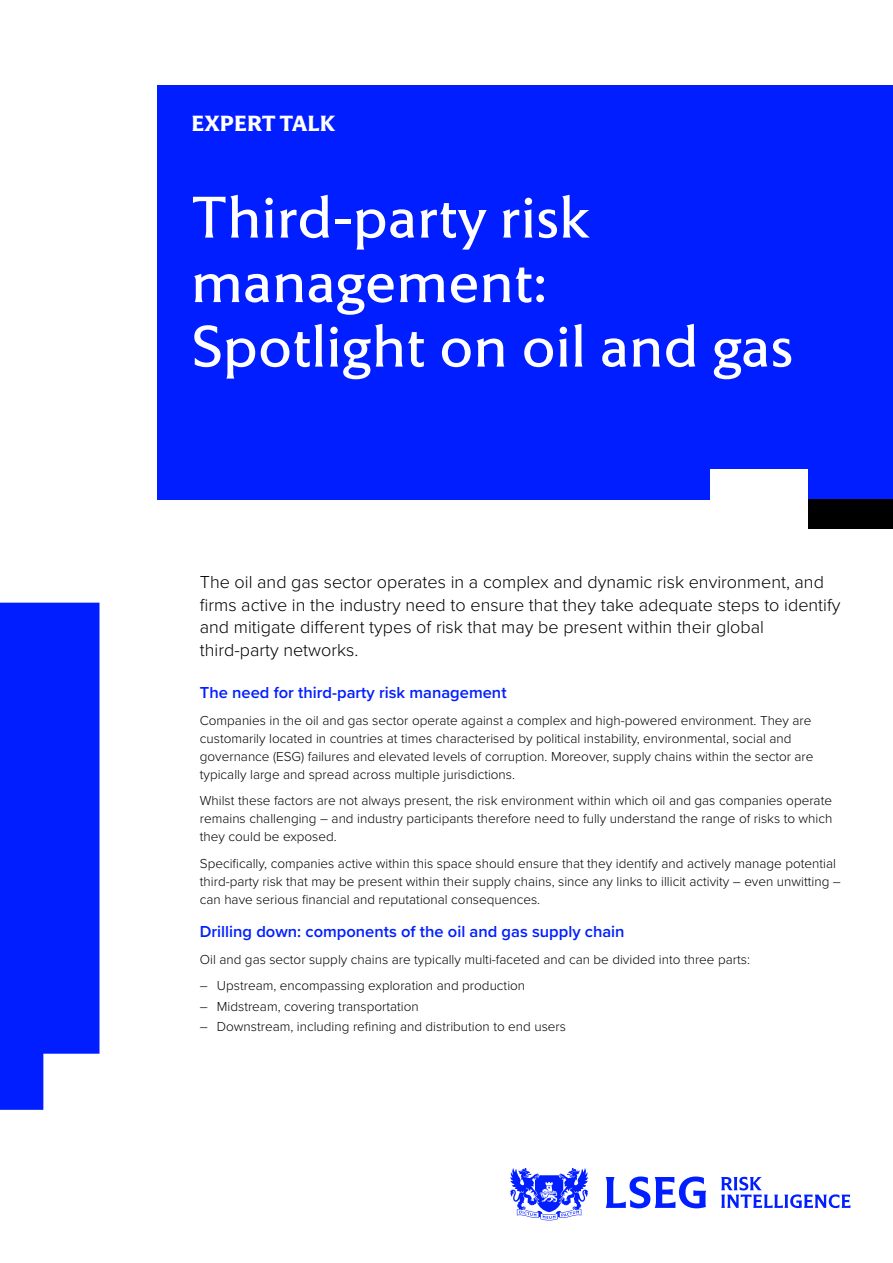
<style>
.page{position:relative;width:893px;height:1263px;background:#fff}
.page>*{position:absolute;margin:0;border:0;box-sizing:border-box;transform-origin:0 0}
.t1{font:60px/64.5px "LSEG Motto";letter-spacing:.01em;color:#fff}
.t2{font:700 22.5px "LSEG Motto";letter-spacing:.01em;color:#fff}
.t3{font:300 18px/22.5px "Proxima Nova";color:#000}
.t4{font:600 16.5px "Proxima Nova";color:#001eff}
.t5{font:300 13.5px/18px "Proxima Nova";color:#000}
</style>
<div class="page">
<div style="left:0;top:603px;width:99px;height:507px;background:#001eff"></div>
<svg style="left:721px;top:1177px;width:129px;height:31px"></svg>
<svg style="left:606px;top:1176px;width:100px;height:32px"></svg>
<svg style="left:510px;top:1168px;width:78px;height:53px"></svg>
<div style="left:157px;top:85px;width:736px;height:414px;background:#001eff"></div>
<div style="left:808px;top:499px;width:85px;height:30px;background:#000"></div>
<div style="left:710px;top:469px;width:98px;height:60px;background:#fff"></div>
<h2 class="t2" style="left:191px;top:110px;width:145px">EXPERT TALK</h2>
<h1 class="t1" style="left:191px;top:185px;width:603px">Third-party risk management:<br>Spotlight on oil and gas</h1>
<p class="t3" style="left:200px;top:570px;width:642px">The oil and gas sector operates in a complex and dynamic risk environment, and firms active in the industry need to ensure that they take adequate steps to identify and mitigate different types of risk that may be present within their global third-party networks.</p>
<p class="t4" style="left:200px;top:680px;width:308px">The need for third-party risk management</p>
<p class="t5" style="left:200px;top:710px;width:615px">Companies in the oil and gas sector operate against a complex and high-powered environment. They are customarily located in countries at times characterised by political instability, environmental, social and governance (ESG) failures and elevated levels of corruption. Moreover, supply chains within the sector are typically large and spread across multiple jurisdictions.</p>
<p class="t5" style="left:200px;top:791px;width:634px;text-align:justify">Whilst these factors are not always present, the risk environment within which oil and gas companies operate remains challenging – and industry participants therefore need to fully understand the range of risks to which they could be exposed.</p>
<p class="t5" style="left:200px;top:853px;width:642px">Specifically, companies active within this space should ensure that they identify and actively manage potential third-party risk that may be present within their supply chains, since any links to illicit activity – even unwitting – can have serious financial and reputational consequences.</p>
<p class="t4" style="left:200px;top:919px;width:426px">Drilling down: components of the oil and gas supply chain</p>
<p class="t5" style="left:200px;top:950px;width:552px">Oil and gas sector supply chains are typically multi-faceted and can be divided into three parts:</p>
<p class="t5" style="left:200px;top:976px;width:327px">– Upstream, encompassing exploration and production</p>
<p class="t5" style="left:200px;top:996px;width:220px">– Midstream, covering transportation</p>
<p class="t5" style="left:200px;top:1016px;width:368px">– Downstream, including refining and distribution to end users</p>
</div>
